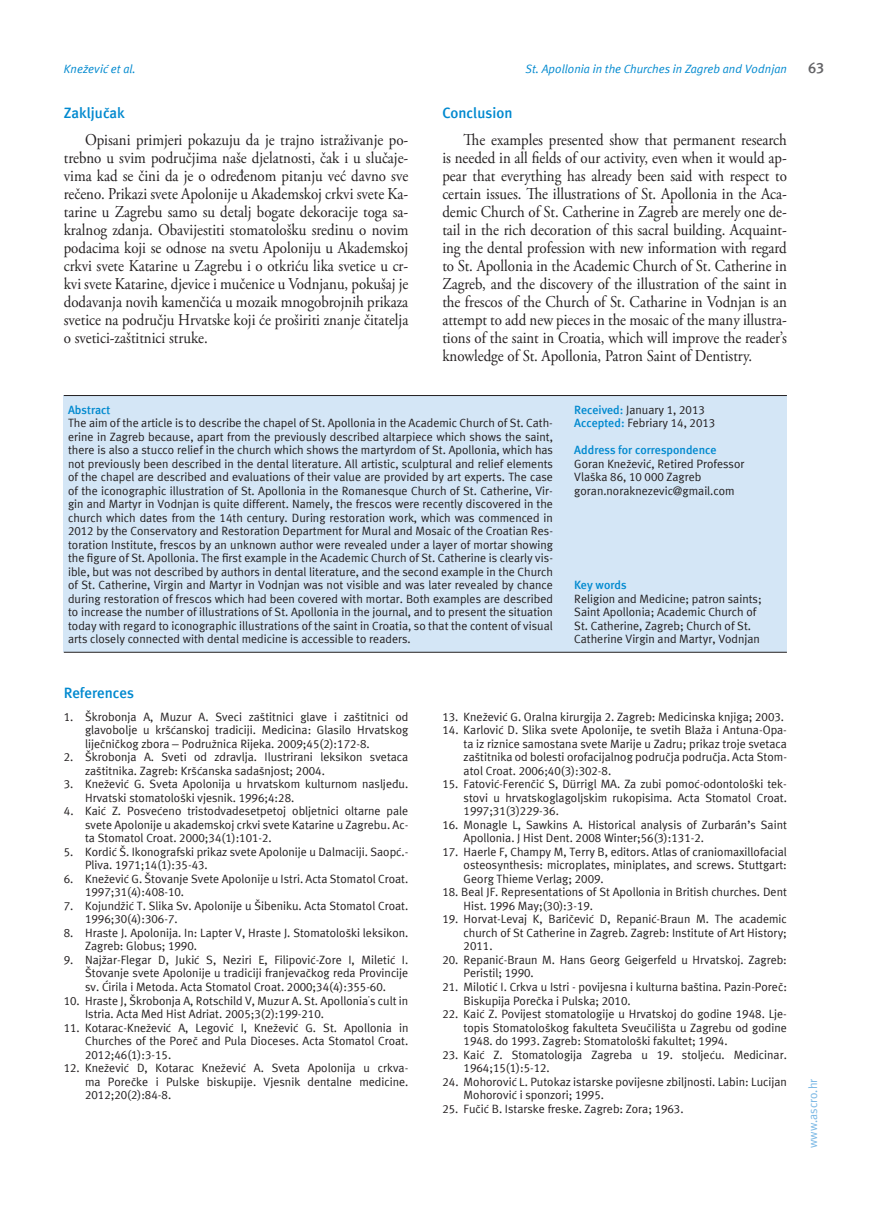
<style>
.page{position:relative;width:872px;height:1212px;background:#fff}
.page>*{position:absolute;margin:0;border:0;box-sizing:border-box;transform-origin:0 0}
.t1{font:16.5px/18px "Adobe Garamond Pro";color:#231f20;text-align:justify;scale:.9 1}
.t2{font:700 15px "Meta ASC";color:#0089cf}
.t3{font:700 15px "Meta ASC";color:#636366}
.t4{font:12px/13.5px "Meta ASC";color:#231f20}
.t5{font:italic 12px "Meta ASC";color:#0089cf}
.t6{font:700 12px "Meta ASC";color:#0089cf}
.t7{font:12px "Meta ASC";color:#77b6e4}
.s1{font-weight:700;color:#0089cf}
</style>
<div class="page">
<div style="left:64px;top:395px;width:723px;height:257px;background:#d4e6f6"></div>
<hr style="left:64px;top:395px;width:723px;height:1px;background:#231f20">
<hr style="left:64px;top:652px;width:723px;height:1px;background:#231f20">
<p class="t5" style="left:64px;top:62px;width:73px">Knežević et al.</p>
<p class="t5" style="left:525px;top:62px;width:263px">St. Apollonia in the Churches in Zagreb and Vodnjan</p>
<p class="t3" style="left:808px;top:59px;width:18px">63</p>
<p class="t2" style="left:442px;top:104px;width:72px">Conclusion</p>
<p class="t1" style="left:442px;top:131px;width:384px;text-indent:21px">The examples presented show that permanent research is needed in all fields of our activity, even when it would ap&shy;pear that everything has already been said with respect to certain issues. The illustrations of St. Apollonia in the Aca&shy;demic Church of St. Catherine in Zagreb are merely one de&shy;tail in the rich decoration of this sacral building. Acquaint&shy;ing the dental profession with new information with regard to St. Apollonia in the Academic Church of St. Catherine in Zagreb, and the discovery of the illustration of the saint in the frescos of the Church of St. Catharine in Vodnjan is an attempt to add new pieces in the mosaic of the many illustra&shy;tions of the saint in Croatia, which will improve the reader’s knowledge of St. Apollonia, Patron Saint of Dentistry.</p>
<p class="t2" style="left:64px;top:104px;width:63px">Zaključak</p>
<p class="t1" style="left:64px;top:131px;width:384px;text-indent:21px">Opisani primjeri pokazuju da je trajno istraživanje po&shy;trebno u svim područjima naše djelatnosti, čak i u slučaje&shy;vima kad se čini da je o određenom pitanju već davno sve rečeno. Prikazi svete Apolonije u Akademskoj crkvi svete Ka&shy;tarine u Zagrebu samo su detalj bogate dekoracije toga sa&shy;kralnog zdanja. Obavijestiti stomatološku sredinu o novim podacima koji se odnose na svetu Apoloniju u Akademskoj crkvi svete Katarine u Zagrebu i o otkriću lika svetice u cr&shy;kvi svete Katarine, djevice i mučenice u Vodnjanu, pokušaj je dodavanja novih kamenčića u mozaik mnogobrojnih prikaza svetice na području Hrvatske koji će proširiti znanje čitatelja o svetici-zaštitnici struke.</p>
<p class="t6" style="left:68px;top:403px;width:44px">Abstract</p>
<p class="t4" style="left:68px;top:416px;width:486px;text-align:justify">The aim of the article is to describe the chapel of St. Apollonia in the Academic Church of St. Cath&shy;erine in Zagreb because, apart from the previously described altarpiece which shows the saint, there is also a stucco relief in the church which shows the martyrdom of St. Apollonia, which has not previously been described in the dental literature. All artistic, sculptural and relief elements of the chapel are described and evaluations of their value are provided by art experts. The case of the iconographic illustration of St. Apollonia in the Romanesque Church of St. Catherine, Vir&shy;gin and Martyr in Vodnjan is quite different. Namely, the frescos were recently discovered in the church which dates from the 14th century. During restoration work, which was commenced in 2012 by the Conservatory and Restoration Department for Mural and Mosaic of the Croatian Res&shy;toration Institute, frescos by an unknown author were revealed under a layer of mortar showing the figure of St. Apollonia. The first example in the Academic Church of St. Catherine is clearly vis&shy;ible, but was not described by authors in dental literature, and the second example in the Church of St. Catherine, Virgin and Martyr in Vodnjan was not visible and was later revealed by chance during restoration of frescos which had been covered with mortar. Both examples are described to increase the number of illustrations of St. Apollonia in the journal, and to present the situation today with regard to iconographic illustrations of the saint in Croatia, so that the content of visual arts closely connected with dental medicine is accessible to readers.</p>
<p class="t4" style="left:574px;top:403px;width:143px"><span class="s1">Received:</span> January 1, 2013<br><span class="s1">Accepted:</span> Febriary 14, 2013</p>
<p class="t6" style="left:574px;top:443px;width:144px">Address for correspondence</p>
<p class="t4" style="left:574px;top:457px;width:172px">Goran Knežević, Retired Professor<br>Vlaška 86, 10 000 Zagreb goran.noraknezevic@gmail.com</p>
<p class="t6" style="left:574px;top:578px;width:54px">Key words</p>
<p class="t4" style="left:574px;top:592px;width:189px">Religion and Medicine; patron saints; Saint Apollonia; Academic Church of St. Catherine, Zagreb; Church of St.<br>Catherine Virgin and Martyr, Vodnjan</p>
<p class="t2" style="left:64px;top:684px;width:72px">References</p>
<p class="t4" style="left:85px;top:710px;width:325px;text-align:justify;text-indent:-21px">1. Škrobonja A, Muzur A. Sveci zaštitnici glave i zaštitnici od glavobolje u kršćanskoj tradiciji. Medicina: Glasilo Hrvatskog liječničkog zbora – Podružnica Rijeka. 2009;45(2):172-8.</p>
<p class="t4" style="left:85px;top:750px;width:325px;text-indent:-21px">2. Škrobonja A. Sveti od zdravlja. Ilustrirani leksikon svetaca zaštitnika. Zagreb: Kršćanska sadašnjost; 2004.</p>
<p class="t4" style="left:85px;top:777px;width:325px;text-indent:-21px">3. Knežević G. Sveta Apolonija u hrvatskom kulturnom nasljeđu.<br>Hrvatski stomatološki vjesnik. 1996;4:28.</p>
<p class="t4" style="left:85px;top:804px;width:325px;text-align:justify;text-indent:-21px">4. Kaić Z. Posvećeno tristodvadesetpetoj obljetnici oltarne pale svete Apolonije u akademskoj crkvi svete Katarine u Zagrebu. Ac&shy;ta Stomatol Croat. 2000;34(1):101-2.</p>
<p class="t4" style="left:85px;top:845px;width:325px;text-indent:-21px">5. Kordić Š. Ikonografski prikaz svete Apolonije u Dalmaciji. Saopć.-<br>Pliva. 1971;14(1):35-43.</p>
<p class="t4" style="left:85px;top:872px;width:325px;text-indent:-21px">6. Knežević G. Štovanje Svete Apolonije u Istri. Acta Stomatol Croat.<br>1997;31(4):408-10.</p>
<p class="t4" style="left:85px;top:899px;width:325px;text-indent:-21px">7. Kojundžić T. Slika Sv. Apolonije u Šibeniku. Acta Stomatol Croat.<br>1996;30(4):306-7.</p>
<p class="t4" style="left:85px;top:926px;width:325px;text-indent:-21px">8. Hraste J. Apolonija. In: Lapter V, Hraste J. Stomatološki leksikon.<br>Zagreb: Globus; 1990.</p>
<p class="t4" style="left:85px;top:953px;width:325px;text-align:justify;text-indent:-21px">9. Najžar-Flegar D, Jukić S, Neziri E, Filipović-Zore I, Miletić I.<br>Štovanje svete Apolonije u tradiciji franjevačkog reda Provincije sv. Ćirila i Metoda. Acta Stomatol Croat. 2000;34(4):355-60.</p>
<p class="t4" style="left:85px;top:993px;width:325px;text-indent:-21px">10. Hraste J, Škrobonja A, Rotschild V, Muzur A. St. Apollonia<sup>’</sup>s cult in<br>Istria. Acta Med Hist Adriat. 2005;3(2):199-210.</p>
<p class="t4" style="left:85px;top:1020px;width:325px;text-align:justify;text-indent:-21px">11. Kotarac-Knežević A, Legović I, Knežević G. St. Apollonia in Churches of the Poreč and Pula Dioceses. Acta Stomatol Croat.<br>2012;46(1):3-15.</p>
<p class="t4" style="left:85px;top:1061px;width:325px;text-align:justify;text-indent:-21px">12. Knežević D, Kotarac Knežević A. Sveta Apolonija u crkva&shy;ma Porečke i Pulske biskupije. Vjesnik dentalne medicine.<br>2012;20(2):84-8.</p>
<p class="t4" style="left:442px;top:710px;width:343px">13. Knežević G. Oralna kirurgija 2. Zagreb: Medicinska knjiga; 2003.</p>
<p class="t4" style="left:463px;top:723px;width:325px;text-align:justify;text-indent:-21px">14. Karlović D. Slika svete Apolonije, te svetih Blaža i Antuna-Opa&shy;ta iz riznice samostana svete Marije u Zadru; prikaz troje svetaca zaštitnika od bolesti orofacijalnog područja područja. Acta Stom&shy;atol Croat. 2006;40(3):302-8.</p>
<p class="t4" style="left:463px;top:777px;width:325px;text-align:justify;text-indent:-21px">15. Fatović-Ferenčić S, Dürrigl MA. Za zubi pomoć-odontološki tek&shy;stovi u hrvatskoglagoljskim rukopisima. Acta Stomatol Croat.<br>1997;31(3)229-36.</p>
<p class="t4" style="left:463px;top:818px;width:325px;text-indent:-21px">16. Monagle L, Sawkins A. Historical analysis of Zurbarán’s Saint<br>Apollonia. J Hist Dent. 2008 Winter;56(3):131-2.</p>
<p class="t4" style="left:463px;top:845px;width:325px;text-align:justify;text-indent:-21px">17. Haerle F, Champy M, Terry B, editors. Atlas of craniomaxillofacial osteosynthesis: microplates, miniplates, and screws. Stuttgart:<br>Georg Thieme Verlag; 2009.</p>
<p class="t4" style="left:463px;top:885px;width:325px;text-indent:-21px">18. Beal JF. Representations of St Apollonia in British churches. Dent<br>Hist. 1996 May;(30):3-19.</p>
<p class="t4" style="left:463px;top:912px;width:325px;text-align:justify;text-indent:-21px">19. Horvat-Levaj K, Baričević D, Repanić-Braun M. The academic church of St Catherine in Zagreb. Zagreb: Institute of Art History; 2011.</p>
<p class="t4" style="left:463px;top:953px;width:325px;text-indent:-21px">20. Repanić-Braun M. Hans Georg Geigerfeld u Hrvatskoj. Zagreb:<br>Peristil; 1990.</p>
<p class="t4" style="left:463px;top:980px;width:325px;text-indent:-21px">21. Milotić I. Crkva u Istri - povijesna i kulturna baština. Pazin-Poreč:<br>Biskupija Porečka i Pulska; 2010.</p>
<p class="t4" style="left:463px;top:1007px;width:325px;text-align:justify;text-indent:-21px">22. Kaić Z. Povijest stomatologije u Hrvatskoj do godine 1948. Lje&shy;topis Stomatološkog fakulteta Sveučilišta u Zagrebu od godine 1948. do 1993. Zagreb: Stomatološki fakultet; 1994.</p>
<p class="t4" style="left:463px;top:1047px;width:325px;text-indent:-21px">23. Kaić Z. Stomatologija Zagreba u 19. stoljeću. Medicinar.<br>1964;15(1):5-12.</p>
<p class="t4" style="left:463px;top:1074px;width:325px;text-indent:-21px">24. Mohorović L. Putokaz istarske povijesne zbiljnosti. Labin: Lucijan<br>Mohorović i sponzori; 1995.</p>
<p class="t4" style="left:442px;top:1101px;width:243px">25. Fučić B. Istarske freske. Zagreb: Zora; 1963.</p>
<p class="t7" style="left:806px;top:1148px;width:71px;rotate:-90deg">www.ascro.hr</p>
</div>
